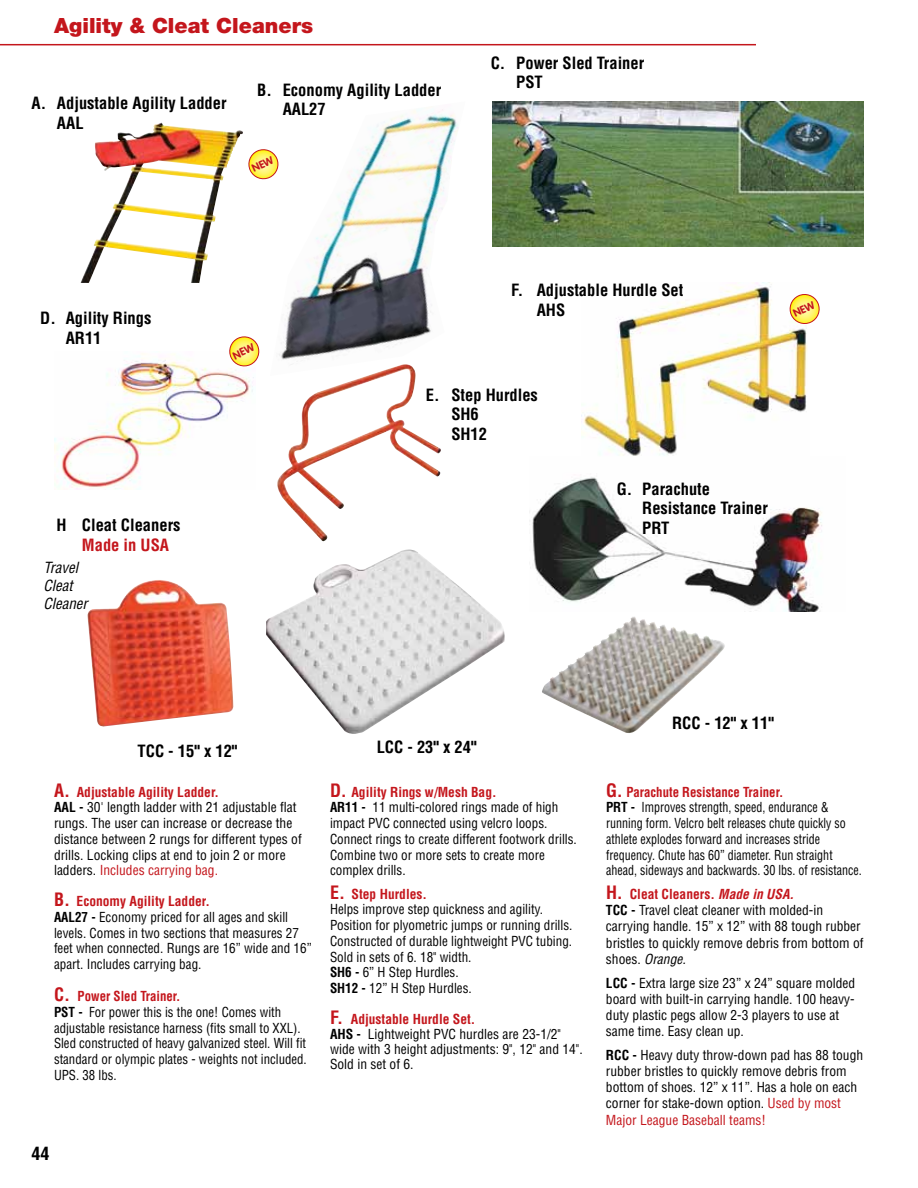
<style>
.page{position:relative;width:918px;height:1188px;background:#fff}
.page>*{position:absolute;margin:0;border:0;box-sizing:border-box;transform-origin:0 0}
.t1{font:900 21px "Helvetica Neue LT Pro";color:#c4161c}
.t2{font:700 condensed 18px "Helvetica";color:#000}
.t3{font:700 condensed 16.5px/19.8px "Helvetica";color:#000}
.t4{font:700 condensed 16.5px "Helvetica";color:#c4161c}
.t5{font:italic condensed 15px/18px "Helvetica";color:#000}
.t6{font:condensed 13.5px/15.8px "Helvetica";color:#000}
.t7{font:condensed 13.5px/15.8px "Helvetica";color:#000;scale:.89 1}
.t8{font:condensed 13.5px/15.8px "Helvetica";color:#000;scale:.95 1}
.s1{font-weight:700;font-size:18px;color:#c4161c}
.s2{font-weight:700;color:#c4161c}
.s3{font-weight:700}
.s4{color:#c4161c}
.s5{font-weight:700;font-style:italic;color:#c4161c}
.s6{font-style:italic}
</style>
<div class="page">
<img style="left:542px;top:616px;width:183px;height:117px">
<hr style="left:0;top:44px;width:756px;height:1px;background:#c4161c">
<img style="left:277px;top:376px;width:164px;height:166px">
<img style="left:279px;top:109px;width:180px;height:267px">
<img style="left:493px;top:101px;width:371px;height:146px">
<img style="left:532px;top:477px;width:290px;height:134px">
<img style="left:87px;top:580px;width:147px;height:147px">
<img style="left:268px;top:550px;width:237px;height:184px">
<img style="left:80px;top:123px;width:163px;height:160px">
<img style="left:55px;top:353px;width:199px;height:137px">
<img style="left:582px;top:283px;width:225px;height:173px">
<svg style="left:248px;top:148px;width:32px;height:33px"></svg>
<svg style="left:228px;top:336px;width:32px;height:32px"></svg>
<svg style="left:788px;top:292px;width:32px;height:34px"></svg>
<h1 class="t1" style="left:54px;top:13px;width:261px">Agility &amp; Cleat Cleaners</h1>
<p class="t3" style="left:57px;top:93px;width:171px;text-indent:-25px">A. Adjustable Agility Ladder<br>AAL</p>
<p class="t3" style="left:283px;top:80px;width:160px;text-indent:-25px">B. Economy Agility Ladder<br>AAL27</p>
<p class="t3" style="left:516px;top:53px;width:130px;text-indent:-25px">C. Power Sled Trainer<br>PST</p>
<p class="t3" style="left:66px;top:308px;width:87px;text-indent:-25px">D. Agility Rings<br>AR11</p>
<p class="t3" style="left:537px;top:280px;width:148px;text-indent:-25px">F. Adjustable Hurdle Set<br>AHS</p>
<p class="t3" style="left:56px;top:515px;width:126px">H Cleat Cleaners</p>
<p class="t4" style="left:82px;top:534px;width:89px">Made in USA</p>
<p class="t5" style="left:44px;top:558px;width:46px">Travel<br>Cleat<br>Cleaner</p>
<p class="t3" style="left:451px;top:385px;width:88px;text-indent:-25px">E. Step Hurdles<br>SH6<br>SH12</p>
<p class="t3" style="left:642px;top:479px;width:127px;text-indent:-25px">G. Parachute<br>Resistance Trainer<br>PRT</p>
<p class="t3" style="left:138px;top:741px;width:101px">TCC - 15" x 12"</p>
<p class="t6" style="left:54px;top:784px;width:249px"><span class="s1">A.</span> <span class="s2">Adjustable Agility Ladder.<br></span><span class="s3">AAL -</span> 30' length ladder with 21 adjustable flat rungs. The user can increase or decrease the distance between 2 rungs for different types of drills. Locking clips at end to join 2 or more ladders. <span class="s4">Includes carrying bag.</span></p>
<p class="t6" style="left:54px;top:893px;width:259px"><span class="s1">B.</span> <span class="s2">Economy Agility Ladder.<br></span><span class="s3">AAL27 -</span> Economy priced for all ages and skill levels. Comes in two sections that measures 27 feet when connected. Rungs are 16” wide and 16” apart. Includes carrying bag.</p>
<p class="t8" style="left:54px;top:988px;width:268px"><span class="s1">C.</span> <span class="s2">Power Sled Trainer.<br></span><span class="s3">PST -</span> For power this is the one! Comes with adjustable resistance harness (fits small to XXL).<br>Sled constructed of heavy galvanized steel. Will fit standard or olympic plates - weights not included.<br>UPS. 38 lbs.</p>
<p class="t3" style="left:377px;top:737px;width:101px">LCC - 23" x 24"</p>
<p class="t6" style="left:330px;top:784px;width:248px"><span class="s1">D.</span> <span class="s2">Agility Rings w/Mesh Bag.<br></span><span class="s3">AR11 -</span> 11 multi-colored rings made of high impact PVC connected using velcro loops.<br>Connect rings to create different footwork drills.<br>Combine two or more sets to create more complex drills.</p>
<p class="t6" style="left:330px;top:886px;width:244px"><span class="s1">E.</span> <span class="s2">Step Hurdles.<br></span>Helps improve step quickness and agility.<br>Position for plyometric jumps or running drills.<br>Constructed of durable lightweight PVC tubing.<br>Sold in sets of 6. 18" width.<br><span class="s3">SH6 -</span> 6” H Step Hurdles.<br><span class="s3">SH12 -</span> 12” H Step Hurdles.</p>
<p class="t6" style="left:330px;top:1011px;width:254px;line-height:15px"><span class="s1">F.</span> <span class="s2">Adjustable Hurdle Set.<br></span><span class="s3">AHS -</span> Lightweight PVC hurdles are 23-1/2" wide with 3 height adjustments: 9", 12" and 14".<br>Sold in set of 6.</p>
<h2 class="t2" style="left:32px;top:1142px;width:19px">44</h2>
<p class="t3" style="left:672px;top:713px;width:103px">RCC - 12" x 11"</p>
<p class="t7" style="left:606px;top:784px;width:289px"><span class="s1">G.</span> <span class="s2">Parachute Resistance Trainer.<br></span><span class="s3">PRT -</span> Improves strength, speed, endurance &amp; running form. Velcro belt releases chute quickly so athlete explodes forward and increases stride frequency. Chute has 60” diameter. Run straight ahead, sideways and backwards. 30 lbs. of resistance.</p>
<p class="t6" style="left:606px;top:886px;width:259px;line-height:16.2px"><span class="s1">H.</span> <span class="s2">Cleat Cleaners.</span> <span class="s5">Made in USA.<br></span><span class="s3">TCC -</span> Travel cleat cleaner with molded-in carrying handle. 15” x 12” with 88 tough rubber bristles to quickly remove debris from bottom of shoes. <span class="s6">Orange.</span></p>
<p class="t6" style="left:606px;top:974px;width:251px;line-height:16.2px"><span class="s3">LCC -</span> Extra large size 23” x 24” square molded board with built-in carrying handle. 100 heavy&shy;duty plastic pegs allow 2-3 players to use at same time. Easy clean up.</p>
<p class="t6" style="left:606px;top:1047px;width:259px;line-height:16.2px"><span class="s3">RCC -</span> Heavy duty throw-down pad has 88 tough rubber bristles to quickly remove debris from bottom of shoes. 12” x 11”. Has a hole on each corner for stake-down option. <span class="s4">Used by most Major League Baseball teams!</span></p>
</div>
